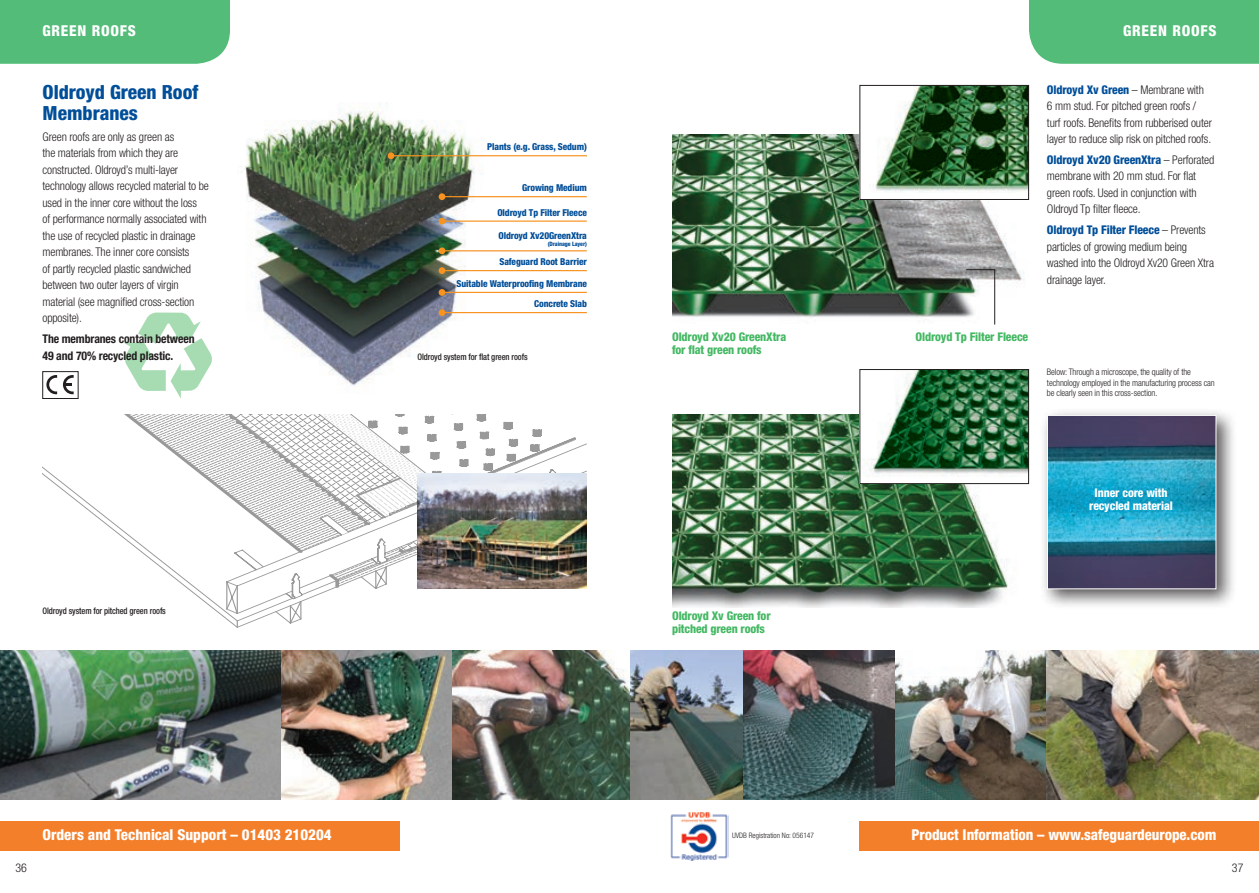
<style>
.page{position:relative;width:1259px;height:893px;background:#fff}
.page>*{position:absolute;margin:0;border:0;box-sizing:border-box;transform-origin:0 0}
.t1{font:800 condensed 19.5px/21px "Helvetica Neue LT Std";color:#014e99}
.t2{font:800 condensed 15px "Helvetica Neue LT Std";color:#fff}
.t3{font:800 condensed 15px "Helvetica Neue LT Std";letter-spacing:.05em;color:#fff}
.t4{font:300 condensed 12px/16.5px "Helvetica Neue LT Std";letter-spacing:-.01em;color:#231f20}
.t5{font:800 condensed 12px/13.5px "Helvetica Neue LT Std";letter-spacing:-.01em;color:#44b863}
.t6{font:700 condensed 12px/16.5px "Helvetica Neue LT Std";letter-spacing:-.01em;color:#231f20}
.t7{font:800 condensed 12px/13.5px "Helvetica Neue LT Std";letter-spacing:-.01em;color:#fff;text-align:center}
.t8{font:800 condensed 9.6px/20.2px "Helvetica Neue LT Std";letter-spacing:-.01em;color:#014e99;text-align:right}
.t9{font:300 condensed 9px/10.5px "Helvetica Neue LT Std";letter-spacing:-.01em;color:#231f20}
.t10{font:500 condensed 9px "Helvetica Neue LT Std";letter-spacing:-.01em;color:#231f20;scale:.94 1}
.t11{font:300 condensed 7.5px "Helvetica Neue LT Std";color:#231f20}
.t12{font:800 condensed 6px "Helvetica Neue LT Std";letter-spacing:-.01em;color:#014e99}
.s1{font-weight:800;color:#014e99}
</style>
<div class="page">
<div style="left:0;top:821px;width:399px;height:29px;background:#f47f2a"></div>
<img style="left:672px;top:135px;width:352px;height:190px">
<img style="left:861px;top:87px;width:166px;height:111px">
<div style="left:859px;top:85px;width:170px;height:115px;border:1px solid #231f20"></div>
<svg style="left:965px;top:269px;width:30px;height:56px"></svg>
<div style="left:859px;top:821px;width:400px;height:29px;background:#f47f2a"></div>
<div style="left:1039px;top:407px;width:197px;height:202px;background:#231f20;opacity:.75"></div>
<img style="left:1049px;top:417px;width:165px;height:170px">
<div style="left:1047px;top:415px;width:169px;height:174px;border:1px solid #fff"></div>
<img style="left:281px;top:651px;width:462px;height:148px">
<img style="left:743px;top:651px;width:516px;height:148px">
<img style="left:0;top:651px;width:281px;height:148px">
<svg style="left:185px;top:587px;width:195px;height:41px"></svg>
<svg style="left:43px;top:415px;width:544px;height:172px"></svg>
<img style="left:417px;top:473px;width:170px;height:116px">
<svg style="left:124px;top:313px;width:88px;height:86px"></svg>
<img style="left:245px;top:103px;width:239px;height:283px">
<hr style="left:391px;top:155px;width:196px;height:1px;background:#f79320">
<div style="left:388px;top:152px;width:6px;height:7px;background:#f79320;border-radius:50%"></div>
<hr style="left:442px;top:196px;width:145px;height:1px;background:#f79320">
<div style="left:438px;top:193px;width:7px;height:7px;background:#f79320;border-radius:50%"></div>
<hr style="left:442px;top:221px;width:145px;height:1px;background:#f79320">
<div style="left:438px;top:218px;width:7px;height:7px;background:#f79320;border-radius:50%"></div>
<hr style="left:442px;top:250px;width:145px;height:1px;background:#f79320">
<div style="left:438px;top:247px;width:7px;height:7px;background:#f79320;border-radius:50%"></div>
<hr style="left:442px;top:270px;width:145px;height:1px;background:#f79320">
<div style="left:438px;top:267px;width:7px;height:7px;background:#f79320;border-radius:50%"></div>
<hr style="left:442px;top:292px;width:145px;height:1px;background:#f79320">
<div style="left:438px;top:289px;width:7px;height:7px;background:#f79320;border-radius:50%"></div>
<hr style="left:442px;top:312px;width:145px;height:1px;background:#f79320">
<div style="left:438px;top:309px;width:7px;height:7px;background:#f79320;border-radius:50%"></div>
<img style="left:672px;top:415px;width:357px;height:192px">
<img style="left:861px;top:371px;width:166px;height:111px">
<div style="left:859px;top:369px;width:170px;height:115px;border:1px solid #231f20"></div>
<div style="left:43px;top:371px;width:35px;height:28px;border:1px solid #231f20"></div>
<svg style="left:46px;top:375px;width:11px;height:19px"></svg>
<svg style="left:63px;top:375px;width:11px;height:19px"></svg>
<div style="left:0;top:0;width:230px;height:64px;background:#52bc78"></div>
<div style="left:1029px;top:0;width:230px;height:64px;background:#52bc78"></div>
<img style="left:670px;top:812px;width:59px;height:49px">
<p class="t3" style="left:43px;top:22px;width:95px">GREEN ROOFS</p>
<p class="t3" style="left:1123px;top:22px;width:95px">GREEN ROOFS</p>
<h1 class="t1" style="left:43px;top:81px;width:157px">Oldroyd Green Roof<br>Membranes</h1>
<p class="t4" style="left:43px;top:128px;width:168px">Green roofs are only as green as<br>the materials from which they are constructed. Oldroyd’s multi-layer technology allows recycled material to be used in the inner core without the loss<br>of performance normally associated with the use of recycled plastic in drainage membranes. The inner core consists<br>of partly recycled plastic sandwiched between two outer layers of virgin material (see magnified cross-section opposite).</p>
<p class="t6" style="left:43px;top:330px;width:154px">The membranes contain between<br>49 and 70% recycled plastic.</p>
<p class="t8" style="left:487px;top:137px;width:101px">Plants (e.g. Grass, Sedum)</p>
<p class="t8" style="left:522px;top:178px;width:66px">Growing Medium</p>
<p class="t8" style="left:497px;top:202px;width:91px">Oldroyd Tp Filter Fleece</p>
<p class="t8" style="left:498px;top:225px;width:90px">Oldroyd Xv20GreenXtra</p>
<p class="t12" style="left:548px;top:240px;width:41px">(Drainage Layer)</p>
<p class="t8" style="left:499px;top:251px;width:89px">Safeguard Root Barrier</p>
<p class="t8" style="left:456px;top:273px;width:132px">Suitable Waterproofing Membrane<br>Concrete Slab</p>
<p class="t10" style="left:417px;top:352px;width:119px">Oldroyd system for flat green roofs</p>
<p class="t5" style="left:672px;top:329px;width:116px">Oldroyd Xv20 GreenXtra for flat green roofs</p>
<p class="t5" style="left:915px;top:329px;width:114px">Oldroyd Tp Filter Fleece</p>
<p class="t4" style="left:1047px;top:81px;width:166px"><span class="s1">Oldroyd Xv Green</span> – Membrane with 6 mm stud. For pitched green roofs / turf roofs. Benefits from rubberised outer layer to reduce slip risk on pitched roofs.</p>
<p class="t4" style="left:1047px;top:151px;width:169px"><span class="s1">Oldroyd Xv20 GreenXtra</span> – Perforated membrane with 20 mm stud. For flat green roofs. Used in conjunction with Oldroyd Tp filter fleece.</p>
<p class="t4" style="left:1047px;top:222px;width:168px"><span class="s1">Oldroyd Tp Filter Fleece</span> – Prevents particles of growing medium being washed into the Oldroyd Xv20 Green Xtra drainage layer.</p>
<p class="t9" style="left:1047px;top:367px;width:169px">Below: Through a microscope, the quality of the technology employed in the manufacturing process can be clearly seen in this cross-section.</p>
<p class="t7" style="left:1089px;top:486px;width:85px">Inner core with recycled material</p>
<p class="t10" style="left:43px;top:606px;width:133px">Oldroyd system for pitched green roofs</p>
<p class="t5" style="left:672px;top:608px;width:100px">Oldroyd Xv Green for pitched green roofs</p>
<p class="t2" style="left:43px;top:825px;width:291px">Orders and Technical Support – 01403 210204</p>
<p class="t11" style="left:732px;top:831px;width:84px">UVDB Registration No: 056147</p>
<p class="t2" style="left:911px;top:825px;width:306px">Product Information – www.safeguardeurope.com</p>
<p class="t4" style="left:15px;top:859px;width:13px">36</p>
<p class="t4" style="left:1232px;top:859px;width:13px">37</p>
</div>
